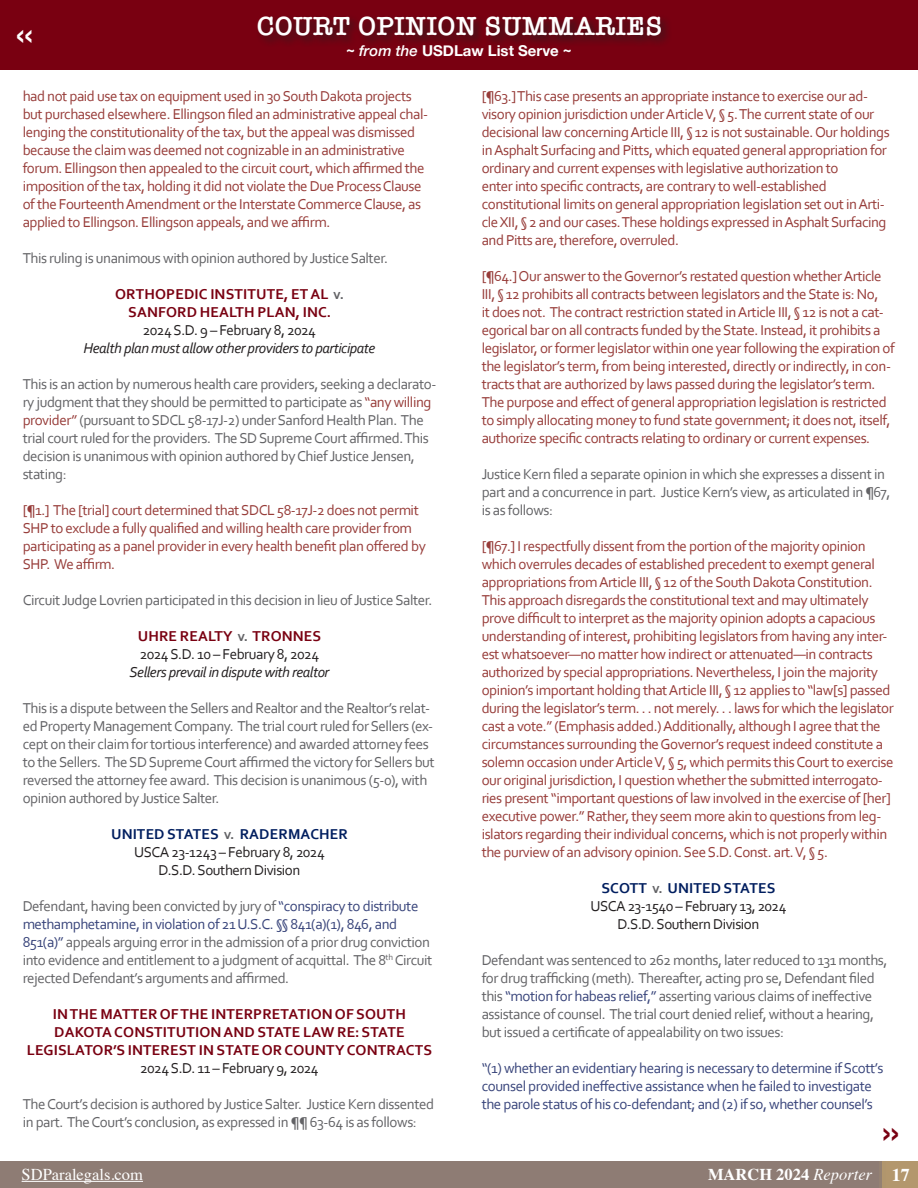
<style>
.page{position:relative;width:918px;height:1188px;background:#fff}
.page>*{position:absolute;margin:0;border:0;box-sizing:border-box;transform-origin:0 0}
.t1{font:600 27px "American Typewriter";letter-spacing:.025em;color:#fff}
.t2{font:900 21.6px "Arial";color:#790011;scale:.5 1}
.t3{font:700 16.5px "Times";color:#fff}
.t4{font:16.5px "Times";color:#fff}
.t5{font:15px/18px "Corbel";letter-spacing:-.03em;color:#973c39}
.t6{font:15px/18px "Corbel";letter-spacing:-.03em;color:#636366}
.t7{font:700 15px "Corbel";letter-spacing:.01em;color:#790011}
.t8{font:15px/18px "Corbel";letter-spacing:-.03em;color:#39457b}
.t9{font:15px "Corbel";letter-spacing:-.03em;color:#231f20}
.t10{font:italic 15px "Corbel";letter-spacing:-.03em;color:#231f20}
.t11{font:700 15px "Corbel";letter-spacing:.01em;color:#011e5f}
.t12{font:700 15px "Helvetica Neue";color:#fff}
.s1{font-weight:500;font-style:italic}
.s2{color:#636366}
.s3{color:#973c39}
.s4{color:#39457b}
.s5{font-weight:400;font-style:italic}
.s6{font-size:18px}
</style>
<div class="page">
<div style="left:0;top:1161px;width:918px;height:27px;background:#8e7c74"></div>
<hr style="left:22px;top:1181px;width:121px;height:1px;background:#fff">
<div style="left:0;top:0;width:918px;height:69px;background:#790011"></div>
<div style="left:256px;top:14px;width:417px;height:34px;background:#231f20;opacity:.75"></div>
<p class="t1" style="left:257px;top:5px;width:407px">COURT OPINION SUMMARIES</p>
<p class="t12" style="left:346px;top:39px;width:227px">~ <span class="s1">from the</span> USDLaw List Serve ~</p>
<p class="t5" style="left:23px;top:86px;width:391px">had not paid use tax on equipment used in 30 South Dakota projects</p>
<p class="t5" style="left:23px;top:104px;width:407px">but purchased elsewhere. Ellingson filed an administrative appeal chal&shy;lenging the constitutionality of the tax, but the appeal was dismissed because the claim was deemed not cognizable in an administrative forum. Ellingson then appealed to the circuit court, which affirmed the imposition of the tax, holding it did not violate the Due Process Clause of the Fourteenth Amendment or the Interstate Commerce Clause, as applied to Ellingson. Ellingson appeals, and we affirm.</p>
<p class="t6" style="left:23px;top:248px;width:367px">This ruling is unanimous with opinion authored by Justice Salter.</p>
<p class="t7" style="left:115px;top:284px;width:231px">ORTHOPEDIC INSTITUTE, ET AL <span class="s2">v.</span></p>
<p class="t7" style="left:128px;top:302px;width:204px">SANFORD HEALTH PLAN, INC.</p>
<p class="t9" style="left:143px;top:320px;width:175px">2024 S.D. 9 – February 8, 2024</p>
<p class="t10" style="left:83px;top:338px;width:294px">Health plan must allow other providers to participate</p>
<p class="t6" style="left:23px;top:374px;width:415px">This is an action by numerous health care providers, seeking a declarato&shy;ry judgment that they should be permitted to participate as <span class="s3">“any willing provider”</span> (pursuant to SDCL 58-17J-2) under Sanford Health Plan. The trial court ruled for the providers. The SD Supreme Court affirmed. This decision is unanimous with opinion authored by Chief Justice Jensen, stating:</p>
<p class="t5" style="left:23px;top:500px;width:405px">[¶1.] The [trial] court determined that SDCL 58-17J-2 does not permit SHP to exclude a fully qualified and willing health care provider from participating as a panel provider in every health benefit plan offered by SHP. We affirm.</p>
<p class="t6" style="left:23px;top:590px;width:411px">Circuit Judge Lovrien participated in this decision in lieu of Justice Salter.</p>
<p class="t7" style="left:138px;top:626px;width:185px">UHRE REALTY <span class="s2">v.</span> TRONNES</p>
<p class="t9" style="left:140px;top:644px;width:181px">2024 S.D. 10 – February 8, 2024</p>
<p class="t10" style="left:130px;top:662px;width:201px">Sellers prevail in dispute with realtor</p>
<p class="t6" style="left:23px;top:698px;width:414px">This is a dispute between the Sellers and Realtor and the Realtor’s relat&shy;ed Property Management Company. The trial court ruled for Sellers (ex&shy;cept on their claim for tortious interference) and awarded attorney fees to the Sellers. The SD Supreme Court affirmed the victory for Sellers but reversed the attorney fee award. This decision is unanimous (5-0), with opinion authored by Justice Salter.</p>
<p class="t11" style="left:111px;top:824px;width:238px">UNITED STATES <span class="s2">v.</span> RADERMACHER</p>
<p class="t9" style="left:134px;top:842px;width:192px">USCA 23-1243 – February 8, 2024</p>
<p class="t9" style="left:159px;top:860px;width:143px">D.S.D. Southern Division</p>
<p class="t6" style="left:23px;top:896px;width:411px">Defendant, having been convicted by jury of <span class="s4">“conspiracy to distribute methamphetamine, in violation of 21 U.S.C. §§ 841(a)(1), 846, and 851(a)”</span> appeals arguing error in the admission of a prior drug conviction into evidence and entitlement to a judgment of acquittal. The 8<sup>th</sup> Circuit rejected Defendant’s arguments and affirmed.</p>
<p class="t7" style="left:53px;top:1004px;width:355px">IN THE MATTER OF THE INTERPRETATION OF SOUTH</p>
<p class="t7" style="left:54px;top:1022px;width:352px">DAKOTA CONSTITUTION AND STATE LAW RE: STATE</p>
<p class="t7" style="left:27px;top:1040px;width:407px">LEGISLATOR’S INTEREST IN STATE OR COUNTY CONTRACTS</p>
<p class="t9" style="left:140px;top:1058px;width:180px">2024 S.D. 11 – February 9, 2024</p>
<p class="t6" style="left:23px;top:1094px;width:413px">The Court’s decision is authored by Justice Salter. Justice Kern dissented in part. The Court’s conclusion, as expressed in ¶¶ 63-64 is as follows:</p>
<p class="t5" style="left:482px;top:86px;width:410px">[¶63.] This case presents an appropriate instance to exercise our ad&shy;visory opinion jurisdiction under Article V, § 5. The current state of our decisional law concerning Article III, § 12 is not sustainable. Our holdings in Asphalt Surfacing and Pitts, which equated general appropriation for ordinary and current expenses with legislative authorization to</p>
<p class="t5" style="left:482px;top:176px;width:347px">enter into specific contracts, are contrary to well-established</p>
<p class="t5" style="left:482px;top:194px;width:406px;text-align:justify">constitutional limits on general appropriation legislation set out in Arti&shy;cle XII, § 2 and our cases. These holdings expressed in Asphalt Surfacing and Pitts are, therefore, overruled.</p>
<p class="t5" style="left:482px;top:266px;width:415px">[¶64.] Our answer to the Governor’s restated question whether Article III, § 12 prohibits all contracts between legislators and the State is: No,<br>it does not. The contract restriction stated in Article III, § 12 is not a cat&shy;egorical bar on all contracts funded by the State. Instead, it prohibits a legislator, or former legislator within one year following the expiration of the legislator’s term, from being interested, directly or indirectly, in con&shy;tracts that are authorized by laws passed during the legislator’s term.<br>The purpose and effect of general appropriation legislation is restricted to simply allocating money to fund state government; it does not, itself, authorize specific contracts relating to ordinary or current expenses.</p>
<p class="t6" style="left:482px;top:464px;width:410px">Justice Kern filed a separate opinion in which she expresses a dissent in part and a concurrence in part. Justice Kern’s view, as articulated in ¶67, is as follows:</p>
<p class="t5" style="left:482px;top:536px;width:414px">[¶67.] I respectfully dissent from the portion of the majority opinion which overrules decades of established precedent to exempt general appropriations from Article III, § 12 of the South Dakota Constitution.<br>This approach disregards the constitutional text and may ultimately prove difficult to interpret as the majority opinion adopts a capacious understanding of interest, prohibiting legislators from having any inter&shy;est whatsoever—no matter how indirect or attenuated—in contracts authorized by special appropriations. Nevertheless, I join the majority opinion’s important holding that Article III, § 12 applies to “law[s] passed during the legislator’s term. . . not merely. . . laws for which the legislator cast a vote.” (Emphasis added.) Additionally, although I agree that the circumstances surrounding the Governor’s request indeed constitute a solemn occasion under Article V, § 5, which permits this Court to exercise our original jurisdiction, I question whether the submitted interrogato&shy;ries present “important questions of law involved in the exercise of [her] executive power.” Rather, they seem more akin to questions from leg&shy;islators regarding their individual concerns, which is not properly within the purview of an advisory opinion. See S.D. Const. art. V, § 5.</p>
<p class="t11" style="left:601px;top:878px;width:176px">SCOTT <span class="s2">v.</span> UNITED STATES</p>
<p class="t9" style="left:590px;top:896px;width:198px">USCA 23-1540 – February 13, 2024</p>
<p class="t9" style="left:618px;top:914px;width:143px">D.S.D. Southern Division</p>
<p class="t6" style="left:482px;top:950px;width:407px">Defendant was sentenced to 262 months, later reduced to 131 months, for drug trafficking (meth). Thereafter, acting pro se, Defendant filed this <span class="s4">“motion for habeas relief,”</span> asserting various claims of ineffective assistance of counsel. The trial court denied relief, without a hearing, but issued a certificate of appealability on two issues:</p>
<p class="t8" style="left:482px;top:1058px;width:403px">“(1) whether an evidentiary hearing is necessary to determine if Scott’s counsel provided ineffective assistance when he failed to investigate the parole status of his co-defendant; and (2) if so, whether counsel’s</p>
<p class="t2" style="left:883px;top:1118px;width:33px">&gt;&gt;</p>
<p class="t3" style="left:759px;top:1159px;width:114px">September 2018</p>
<p class="t4" style="left:22px;top:1159px;width:123px">SDParalegals.com</p>
<p class="t3" style="left:708px;top:1159px;width:203px">MARCH 2024 <span class="s5">Reporter</span> <span class="s6">17</span></p>
</div>
